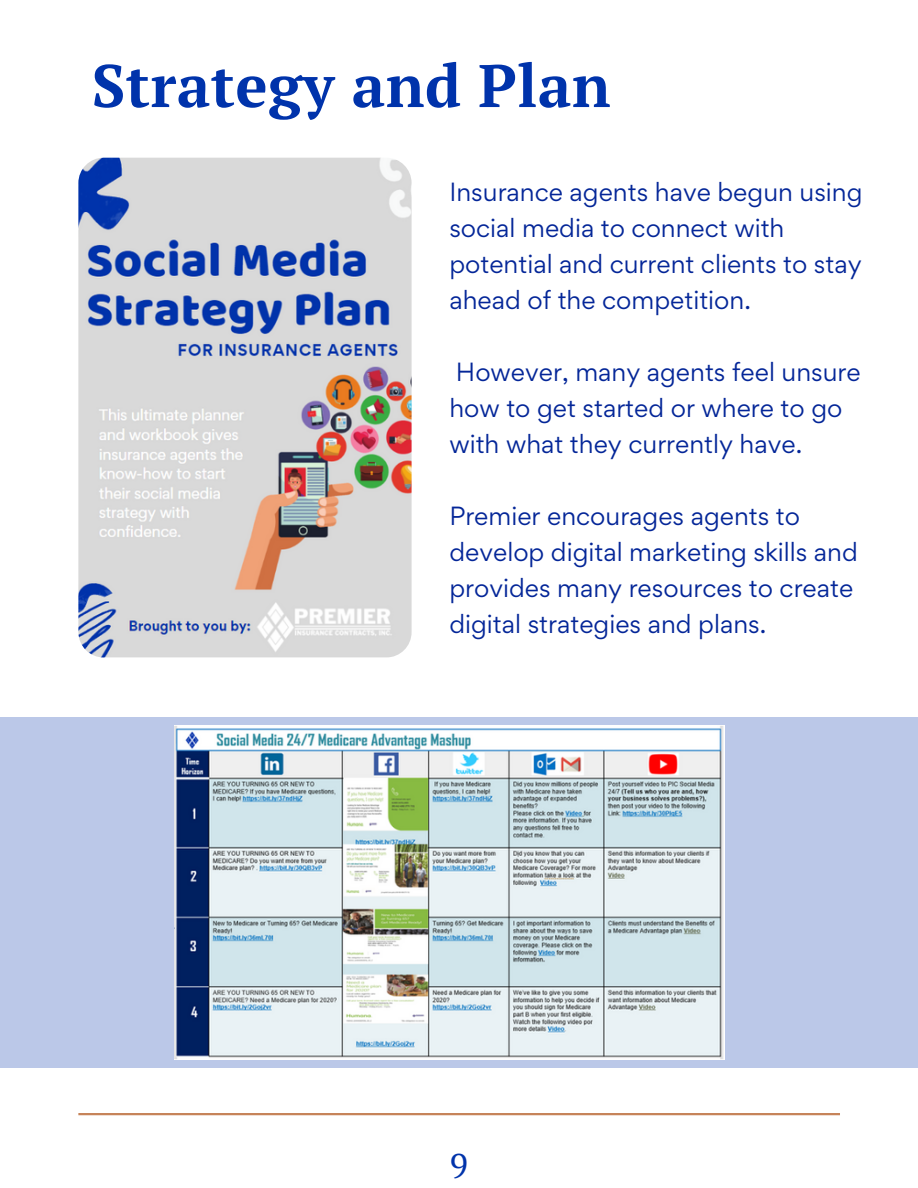
<style>
.page{position:relative;width:918px;height:1188px;background:#fff}
.page>*{position:absolute;margin:0;border:0;box-sizing:border-box;transform-origin:0 0}
.t1{font:700 60px "PT Serif";letter-spacing:.01em;color:#0033ab}
.t2{font:33.9px "PT Serif";color:#0033ab}
.t3{font:23.55px/36px "Gordita";color:#042698}
</style>
<div class="page">
<hr style="left:78px;top:1113px;width:762px;height:2px;background:#c68459">
<div style="left:0;top:717px;width:918px;height:351px;background:#bbc8e8"></div>
<img style="left:78px;top:158px;width:334px;height:500px;border-radius:25px">
<img style="left:174px;top:726px;width:550px;height:334px">
<h1 class="t1" style="left:92px;top:45px;width:520px">Strategy and Plan</h1>
<p class="t3" style="left:449px;top:173px;width:415px">Insurance agents have begun using social media to connect with potential and current clients to stay ahead of the competition.</p>
<p class="t3" style="left:449px;top:353px;width:413px">However, many agents feel unsure how to get started or where to go with what they currently have.</p>
<p class="t3" style="left:449px;top:497px;width:410px">Premier encourages agents to develop digital marketing skills and provides many resources to create digital strategies and plans.</p>
<h2 class="t2" style="left:450px;top:1143px;width:20px">9</h2>
</div>
